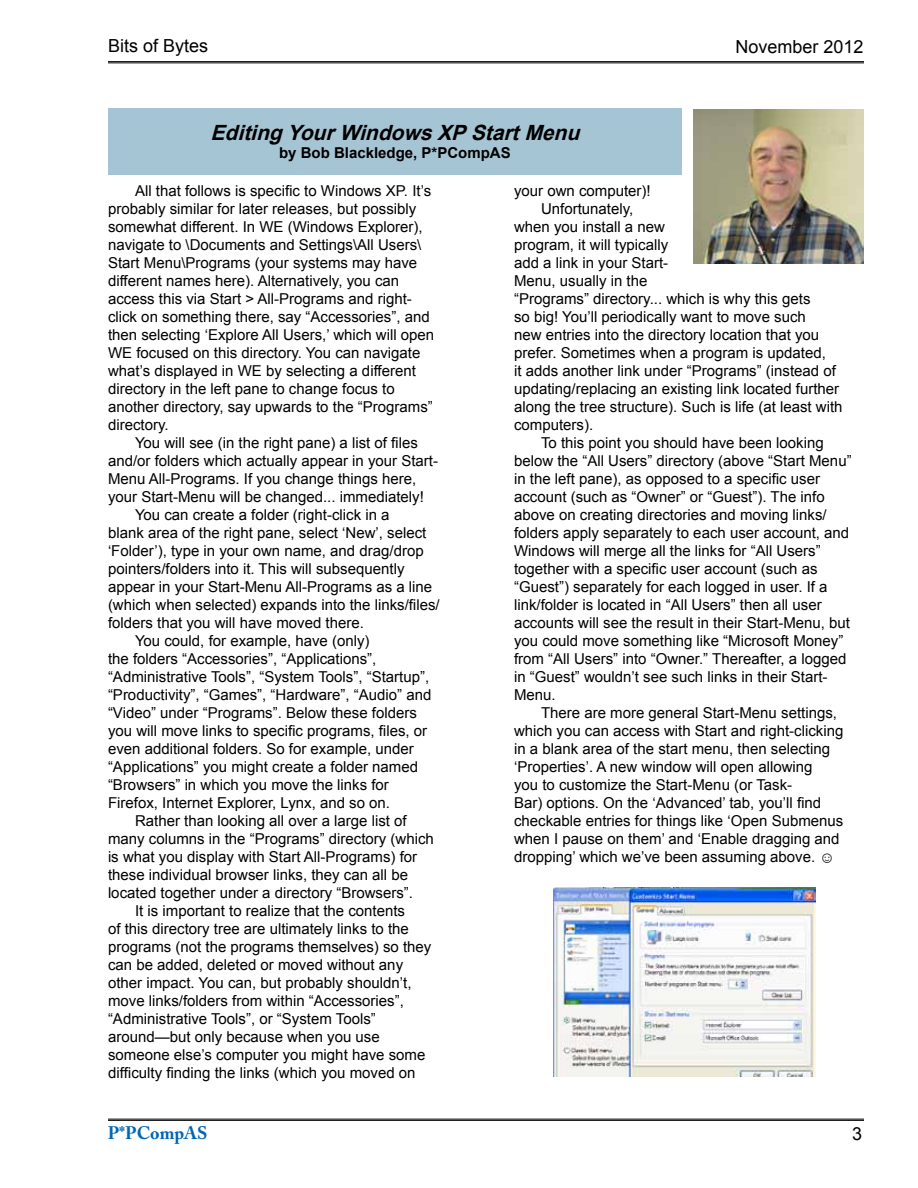
<style>
.page{position:relative;width:918px;height:1188px;background:#fff}
.page>*{position:absolute;margin:0;border:0;box-sizing:border-box;transform-origin:0 0}
.t1{font:italic 700 21px "Arial";color:#000}
.t2{font:18px "Arial";color:#000}
.t3{font:700 18px "Adobe Caslon Pro";color:#0066b3}
.t4{font:15px/18px "Arial";color:#000}
.t5{font:700 15px "Arial";color:#000}
.s1{font-weight:700}
</style>
<div class="page">
<hr style="left:108px;top:61px;width:756px;height:1px;background:#000">
<hr style="left:108px;top:63px;width:756px;height:1px;background:#000">
<hr style="left:108px;top:1119px;width:756px;height:1px;background:#000">
<hr style="left:108px;top:1120px;width:756px;height:1px;background:#000">
<div style="left:108px;top:108px;width:574px;height:67px;background:#a6c5d4"></div>
<img style="left:693px;top:110px;width:171px;height:154px">
<img style="left:553px;top:887px;width:262px;height:189px">
<p class="t2" style="left:108px;top:34px;width:102px">Bits of Bytes</p>
<p class="t2" style="left:735px;top:35px;width:130px">November 2012</p>
<h1 class="t1" style="left:211px;top:118px;width:378px">EditingYourWindowsXPStartMenu</h1>
<p class="t5" style="left:279px;top:142px;width:233px">by Bob Blackledge, P*PCompAS</p>
<p class="t4" style="left:108px;top:182px;width:328px;text-indent:27px">All that follows is specific to Windows XP. It’s probably similar for later releases, but possibly somewhat different. In WE (Windows Explorer), navigate to \Documents and Settings\All Users\ Start Menu\Programs (your systems may have different names here). Alternatively, you can access this via Start &gt; All-Programs and right&shy;click on something there, say “Accessories”, and then selecting ‘Explore All Users,’ which will open WE focused on this directory. You can navigate what’s displayed in WE by selecting a different directory in the left pane to change focus to another directory, say upwards to the “Programs” directory.</p>
<p class="t4" style="left:135px;top:434px;width:284px">You will see (in the right pane) a list of files</p>
<p class="t4" style="left:108px;top:452px;width:332px">and/or folders which actually appear in your Start-</p>
<p class="t4" style="left:108px;top:470px;width:310px">Menu All-Programs. If you change things here,</p>
<p class="t4" style="left:108px;top:488px;width:317px">your Start-Menu will be changed... immediately!</p>
<p class="t4" style="left:135px;top:506px;width:256px">You can create a folder (right-click in a</p>
<p class="t4" style="left:108px;top:524px;width:320px">blank area of the right pane, select ‘New’, select</p>
<p class="t4" style="left:108px;top:542px;width:317px">‘Folder’), type in your own name, and drag/drop</p>
<p class="t4" style="left:108px;top:560px;width:298px">pointers/folders into it. This will subsequently</p>
<p class="t4" style="left:108px;top:578px;width:326px">appear in your Start-Menu All-Programs as a line</p>
<p class="t4" style="left:108px;top:596px;width:333px">(which when selected) expands into the links/files/</p>
<p class="t4" style="left:108px;top:614px;width:257px">folders that you will have moved there.</p>
<p class="t4" style="left:135px;top:632px;width:236px">You could, for example, have (only)</p>
<p class="t4" style="left:108px;top:650px;width:270px">the folders “Accessories”, “Applications”,</p>
<p class="t4" style="left:108px;top:668px;width:323px">“Administrative Tools”, “System Tools”, “Startup”,</p>
<p class="t4" style="left:108px;top:686px;width:325px">“Productivity”, “Games”, “Hardware”, “Audio” and</p>
<p class="t4" style="left:108px;top:704px;width:310px">“Video” under “Programs”. Below these folders</p>
<p class="t4" style="left:108px;top:722px;width:321px">you will move links to specific programs, files, or</p>
<p class="t4" style="left:108px;top:740px;width:307px">even additional folders. So for example, under</p>
<p class="t4" style="left:108px;top:758px;width:312px">“Applications” you might create a folder named</p>
<p class="t4" style="left:108px;top:776px;width:282px">“Browsers” in which you move the links for</p>
<p class="t4" style="left:108px;top:794px;width:284px">Firefox, Internet Explorer, Lynx, and so on.</p>
<p class="t4" style="left:135px;top:812px;width:273px">Rather than looking all over a large list of</p>
<p class="t4" style="left:108px;top:830px;width:327px">many columns in the “Programs” directory (which</p>
<p class="t4" style="left:108px;top:848px;width:311px">is what you display with Start All-Programs) for</p>
<p class="t4" style="left:108px;top:866px;width:302px">these individual browser links, they can all be</p>
<p class="t4" style="left:108px;top:884px;width:307px">located together under a directory “Browsers”.</p>
<p class="t4" style="left:135px;top:902px;width:272px">It is important to realize that the contents</p>
<p class="t4" style="left:108px;top:920px;width:302px">of this directory tree are ultimately links to the</p>
<p class="t4" style="left:108px;top:938px;width:325px">programs (not the programs themselves) so they</p>
<p class="t4" style="left:108px;top:956px;width:297px">can be added, deleted or moved without any</p>
<p class="t4" style="left:108px;top:974px;width:305px">other impact. You can, but probably shouldn’t,</p>
<p class="t4" style="left:108px;top:992px;width:297px">move links/folders from within “Accessories”,</p>
<p class="t4" style="left:108px;top:1010px;width:269px">“Administrative Tools”, or “System Tools”</p>
<p class="t4" style="left:108px;top:1028px;width:273px">around—but only because when you use</p>
<p class="t4" style="left:108px;top:1046px;width:319px">someone else’s computer you might have some</p>
<p class="t4" style="left:108px;top:1064px;width:309px">difficulty finding the links (which you moved on</p>
<p class="t4" style="left:514px;top:182px;width:138px">your own computer)!</p>
<p class="t4" style="left:541px;top:200px;width:94px">Unfortunately,</p>
<p class="t4" style="left:514px;top:218px;width:152px">when you install a new</p>
<p class="t4" style="left:514px;top:236px;width:156px">program, it will typically</p>
<p class="t4" style="left:514px;top:254px;width:156px">add a link in your Start-</p>
<p class="t4" style="left:514px;top:272px;width:135px">Menu, usually in the</p>
<p class="t4" style="left:514px;top:290px;width:298px">“Programs” directory... which is why this gets</p>
<p class="t4" style="left:514px;top:308px;width:293px">so big! You’ll periodically want to move such</p>
<p class="t4" style="left:514px;top:326px;width:307px">new entries into the directory location that you</p>
<p class="t4" style="left:514px;top:344px;width:313px">prefer. Sometimes when a program is updated,</p>
<p class="t4" style="left:514px;top:362px;width:323px">it adds another link under “Programs” (instead of</p>
<p class="t4" style="left:514px;top:380px;width:327px">updating/replacing an existing link located further</p>
<p class="t4" style="left:514px;top:398px;width:330px">along the tree structure). Such is life (at least with</p>
<p class="t4" style="left:514px;top:416px;width:81px">computers).</p>
<p class="t4" style="left:541px;top:434px;width:284px">To this point you should have been looking</p>
<p class="t4" style="left:514px;top:452px;width:339px">below the “All Users” directory (above “Start Menu”</p>
<p class="t4" style="left:514px;top:470px;width:307px">in the left pane), as opposed to a specific user</p>
<p class="t4" style="left:514px;top:488px;width:312px">account (such as “Owner” or “Guest”). The info</p>
<p class="t4" style="left:514px;top:506px;width:314px">above on creating directories and moving links/</p>
<p class="t4" style="left:514px;top:524px;width:337px">folders apply separately to each user account, and</p>
<p class="t4" style="left:514px;top:542px;width:308px">Windows will merge all the links for “All Users”</p>
<p class="t4" style="left:514px;top:560px;width:305px">together with a specific user account (such as</p>
<p class="t4" style="left:514px;top:578px;width:315px">“Guest”) separately for each logged in user. If a</p>
<p class="t4" style="left:514px;top:596px;width:309px">link/folder is located in “All Users” then all user</p>
<p class="t4" style="left:514px;top:614px;width:337px">accounts will see the result in their Start-Menu, but</p>
<p class="t4" style="left:514px;top:632px;width:331px">you could move something like “Microsoft Money”</p>
<p class="t4" style="left:514px;top:650px;width:334px">from “All Users” into “Owner.” Thereafter, a logged</p>
<p class="t4" style="left:514px;top:668px;width:315px">in “Guest” wouldn’t see such links in their Start-</p>
<p class="t4" style="left:514px;top:686px;width:43px">Menu.</p>
<p class="t4" style="left:541px;top:704px;width:297px">There are more general Start-Menu settings,</p>
<p class="t4" style="left:514px;top:722px;width:331px">which you can access with Start and right-clicking</p>
<p class="t4" style="left:514px;top:740px;width:318px">in a blank area of the start menu, then selecting</p>
<p class="t4" style="left:514px;top:758px;width:300px">‘Properties’. A new window will open allowing</p>
<p class="t4" style="left:514px;top:776px;width:280px">you to customize the Start-Menu (or Task-</p>
<p class="t4" style="left:514px;top:794px;width:309px">Bar) options. On the ‘Advanced’ tab, you’ll find</p>
<p class="t4" style="left:514px;top:812px;width:331px">checkable entries for things like ‘Open Submenus</p>
<p class="t4" style="left:514px;top:830px;width:327px">when I pause on them’ and ‘Enable dragging and</p>
<p class="t4" style="left:514px;top:848px;width:322px">dropping’ which we’ve been assuming above. <span class="s1">☺</span></p>
<p class="t3" style="left:108px;top:1123px;width:101px">P*PCompAS</p>
<p class="t2" style="left:852px;top:1122px;width:12px">3</p>
</div>
